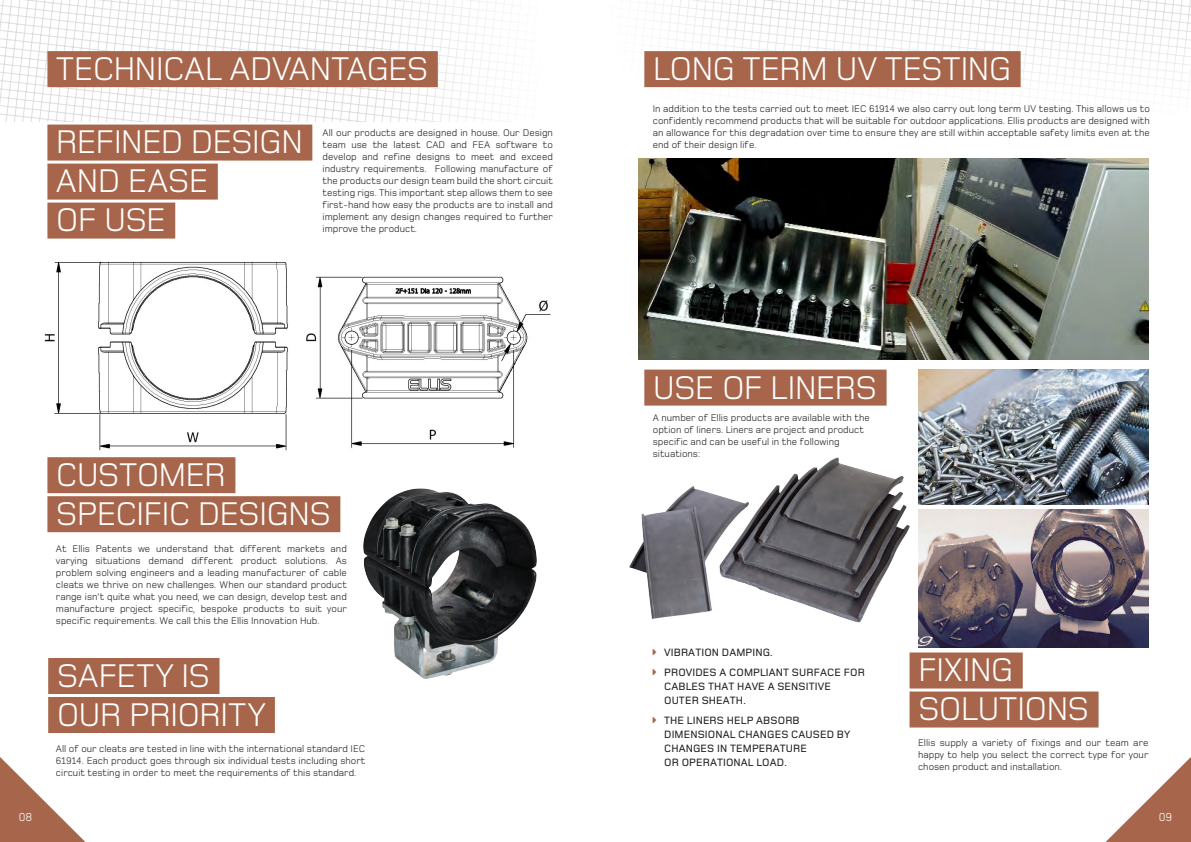
<style>
.page{position:relative;width:1191px;height:842px;background:#fff}
.page>*{position:absolute;margin:0;border:0;box-sizing:border-box;transform-origin:0 0}
.t1{font:34px/39px "Foundry Monoline";letter-spacing:-.03em;color:#fff}
.t2{font:12px "Foundry Monoline";color:#fff}
.t3{font:500 11px/14px "Foundry Monoline";letter-spacing:.01em;color:#231f20}
.t4{font:10px/12px "Foundry Monoline";color:#231f20;text-align:justify}
</style>
<div class="page">
<img style="left:918px;top:370px;width:230px;height:134px">
<img style="left:918px;top:510px;width:230px;height:137px">
<svg style="left:0;top:0;width:369px;height:122px"></svg>
<svg style="left:369px;top:0;width:128px;height:122px"></svg>
<svg style="left:644px;top:0;width:327px;height:88px"></svg>
<svg style="left:971px;top:0;width:220px;height:88px"></svg>
<img style="left:44px;top:262px;width:507px;height:189px">
<div style="left:47px;top:125px;width:265px;height:36px;background:#a7664b"></div>
<div style="left:47px;top:164px;width:171px;height:36px;background:#a7664b"></div>
<div style="left:47px;top:203px;width:128px;height:36px;background:#a7664b"></div>
<div style="left:909px;top:652px;width:113px;height:36px;background:#a7664b"></div>
<div style="left:909px;top:691px;width:189px;height:36px;background:#a7664b"></div>
<div style="left:644px;top:370px;width:242px;height:36px;background:#a7664b"></div>
<div style="left:48px;top:658px;width:171px;height:36px;background:#a7664b"></div>
<div style="left:48px;top:697px;width:227px;height:36px;background:#a7664b"></div>
<div style="left:47px;top:457px;width:188px;height:36px;background:#a7664b"></div>
<div style="left:47px;top:496px;width:293px;height:36px;background:#a7664b"></div>
<img style="left:363px;top:488px;width:174px;height:191px">
<img style="left:638px;top:158px;width:510px;height:202px">
<img style="left:629px;top:457px;width:281px;height:165px">
<div style="left:47px;top:51px;width:391px;height:36px;background:#a7664b"></div>
<div style="left:644px;top:51px;width:376px;height:36px;background:#a7664b"></div>
<svg style="left:1105px;top:757px;width:86px;height:85px"></svg>
<svg style="left:0;top:757px;width:86px;height:85px"></svg>
<h1 class="t1" style="left:56px;top:51px;width:374px">TECHNICAL ADVANTAGES</h1>
<h1 class="t1" style="left:653px;top:51px;width:360px">LONG TERM UV TESTING</h1>
<h1 class="t1" style="left:56px;top:124px;width:249px">REFINED DESIGN<br>AND EASE<br>OF USE</h1>
<p class="t4" style="left:322px;top:127px;width:232px">All our products are designed in house. Our Design team use the latest CAD and FEA software to develop and refine designs to meet and exceed industry requirements. Following manufacture of the products our design team build the short circuit testing rigs. This important step allows them to see first-hand how easy the products are to install and implement any design changes required to further improve the product.</p>
<h1 class="t1" style="left:56px;top:457px;width:277px">CUSTOMER<br>SPECIFIC DESIGNS</h1>
<p class="t4" style="left:56px;top:543px;width:292px">At Ellis Patents we understand that different markets and varying situations demand different product solutions. As problem solving engineers and a leading manufacturer of cable cleats we thrive on new challenges. When our standard product range isn’t quite what you need, we can design, develop test and manufacture project specific, bespoke products to suit your specific requirements. We call this the Ellis Innovation Hub.</p>
<h1 class="t1" style="left:57px;top:658px;width:210px">SAFETY IS<br>OUR PRIORITY</h1>
<p class="t4" style="left:56px;top:743px;width:311px">All of our cleats are tested in line with the international standard IEC 61914. Each product goes through six individual tests including short circuit testing in order to meet the requirements of this standard.</p>
<p class="t4" style="left:653px;top:104px;width:498px">In addition to the tests carried out to meet IEC 61914 we also carry out long term UV testing. This allows us to confidently recommend products that will be suitable for outdoor applications. Ellis products are designed with an allowance for this degradation over time to ensure they are still within acceptable safety limits even at the end of their design life.</p>
<h1 class="t1" style="left:653px;top:369px;width:226px">USE OF LINERS</h1>
<p class="t4" style="left:653px;top:413px;width:218px;text-align:left">A number of Ellis products are available with the option of liners. Liners are project and product specific and can be useful in the following situations:</p>
<p class="t3" style="left:664px;top:644px;width:202px;line-height:19.7px">VIBRATION DAMPING.<br>PROVIDES A COMPLIANT SURFACE FOR</p>
<p class="t3" style="left:664px;top:680px;width:168px">CABLES THAT HAVE A SENSITIVE<br>OUTER SHEATH.</p>
<p class="t3" style="left:664px;top:714px;width:188px">THE LINERS HELP ABSORB<br>DIMENSIONAL CHANGES CAUSED BY<br>CHANGES IN TEMPERATURE<br>OR OPERATIONAL LOAD.</p>
<h1 class="t1" style="left:918px;top:652px;width:173px">FIXING<br>SOLUTIONS</h1>
<p class="t4" style="left:918px;top:737px;width:232px">Ellis supply a variety of fixings and our team are happy to help you select the correct type for your chosen product and installation.</p>
<p class="t2" style="left:19px;top:810px;width:15px">08</p>
<p class="t2" style="left:1158px;top:810px;width:15px">09</p>
</div>
